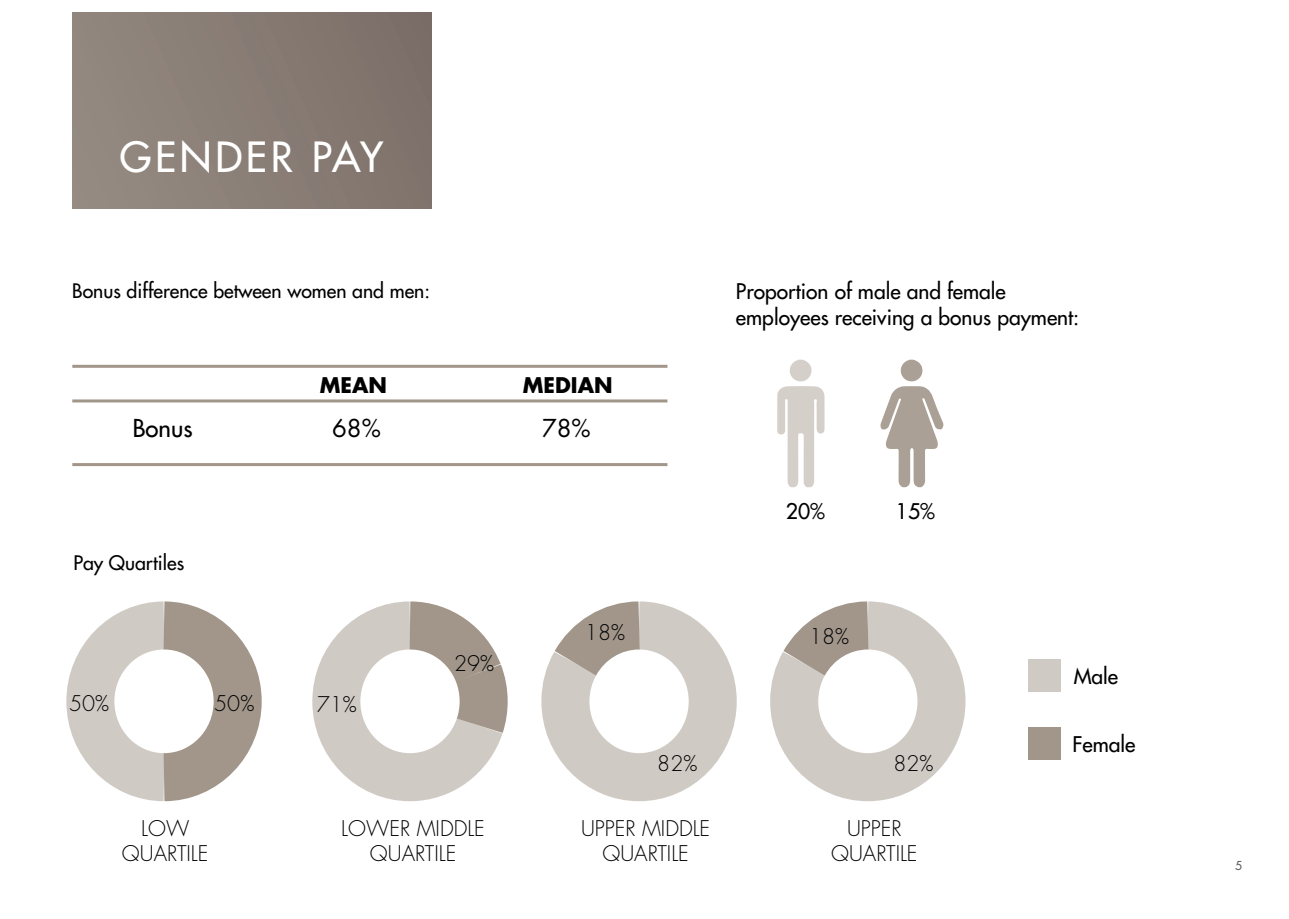
<style>
.page{position:relative;width:1289px;height:919px;background:#fff}
.page>*{position:absolute;margin:0;border:0;box-sizing:border-box;transform-origin:0 0}
.Basic_body{font:500 40.5px "Futura Std";letter-spacing:.09em;color:#fff}
.t1{font:24px "Futura Std";color:#000}
.t2{font:500 24px "Futura Std";color:#000002}
.t3{font:300 21px/25.5px "Futura Std";color:#000002;text-align:center}
.t4{font:500 21px/25.5px "Futura Std";color:#000002}
.t5{font:700 21px "Futura Std";color:#000}
.t6{font:500 19.5px "Futura Std";color:#000002}
.t7{font:500 12px "Futura Std";color:#606060}
</style>
<div class="page">
<hr style="left:72px;top:365px;width:595px;height:3px;background:#a2958a">
<hr style="left:72px;top:399px;width:595px;height:3px;background:#a2958a">
<hr style="left:72px;top:463px;width:595px;height:3px;background:#a2958a">
<div style="left:72px;top:13px;width:359px;height:195px;background:linear-gradient(to right,#948a81,#7d7069)"></div>
<svg style="left:880px;top:359px;width:64px;height:128px"></svg>
<svg style="left:777px;top:359px;width:47px;height:128px"></svg>
<svg style="left:66px;top:601px;width:196px;height:201px"></svg>
<svg style="left:312px;top:601px;width:654px;height:201px"></svg>
<div style="left:1028px;top:659px;width:32px;height:33px;background:#d0cac4"></div>
<div style="left:1028px;top:727px;width:32px;height:32px;background:#a19689"></div>
<p class="Basic_body" style="left:120px;top:131px;width:265px">GENDER PAY</p>
<p class="t6" style="left:72px;top:278px;width:359px">Bonus difference between women and men:</p>
<p class="t5" style="left:320px;top:371px;width:69px">MEAN</p>
<p class="t5" style="left:523px;top:371px;width:91px">MEDIAN</p>
<p class="t2" style="left:133px;top:412px;width:61px">Bonus</p>
<p class="t1" style="left:332px;top:412px;width:50px">68%</p>
<p class="t1" style="left:542px;top:412px;width:50px">78%</p>
<p class="t6" style="left:73px;top:550px;width:112px">Pay Quartiles</p>
<p class="t3" style="left:69px;top:691px;width:41px">50%</p>
<p class="t3" style="left:214px;top:691px;width:41px">50%</p>
<p class="t3" style="left:317px;top:692px;width:41px">71%</p>
<p class="t3" style="left:454px;top:651px;width:41px">29%</p>
<p class="t3" style="left:585px;top:620px;width:41px">18%</p>
<p class="t3" style="left:657px;top:751px;width:41px">82%</p>
<p class="t4" style="left:736px;top:279px;width:345px">Proportion of male and female employees receiving a bonus payment:</p>
<p class="t4" style="left:786px;top:498px;width:41px">20%</p>
<p class="t4" style="left:896px;top:498px;width:41px">15%</p>
<p class="t3" style="left:809px;top:624px;width:41px">18%</p>
<p class="t3" style="left:893px;top:751px;width:41px">82%</p>
<p class="t4" style="left:1073px;top:663px;width:46px">Male</p>
<p class="t4" style="left:1072px;top:731px;width:64px">Female</p>
<p class="t3" style="left:122px;top:816px;width:88px">LOW<br>QUARTILE</p>
<p class="t3" style="left:341px;top:816px;width:145px">LOWER MIDDLE<br>QUARTILE</p>
<p class="t3" style="left:581px;top:816px;width:131px">UPPER MIDDLE<br>QUARTILE</p>
<p class="t3" style="left:831px;top:816px;width:88px">UPPER<br>QUARTILE</p>
<p class="t7" style="left:1235px;top:857px;width:8px">5</p>
</div>
